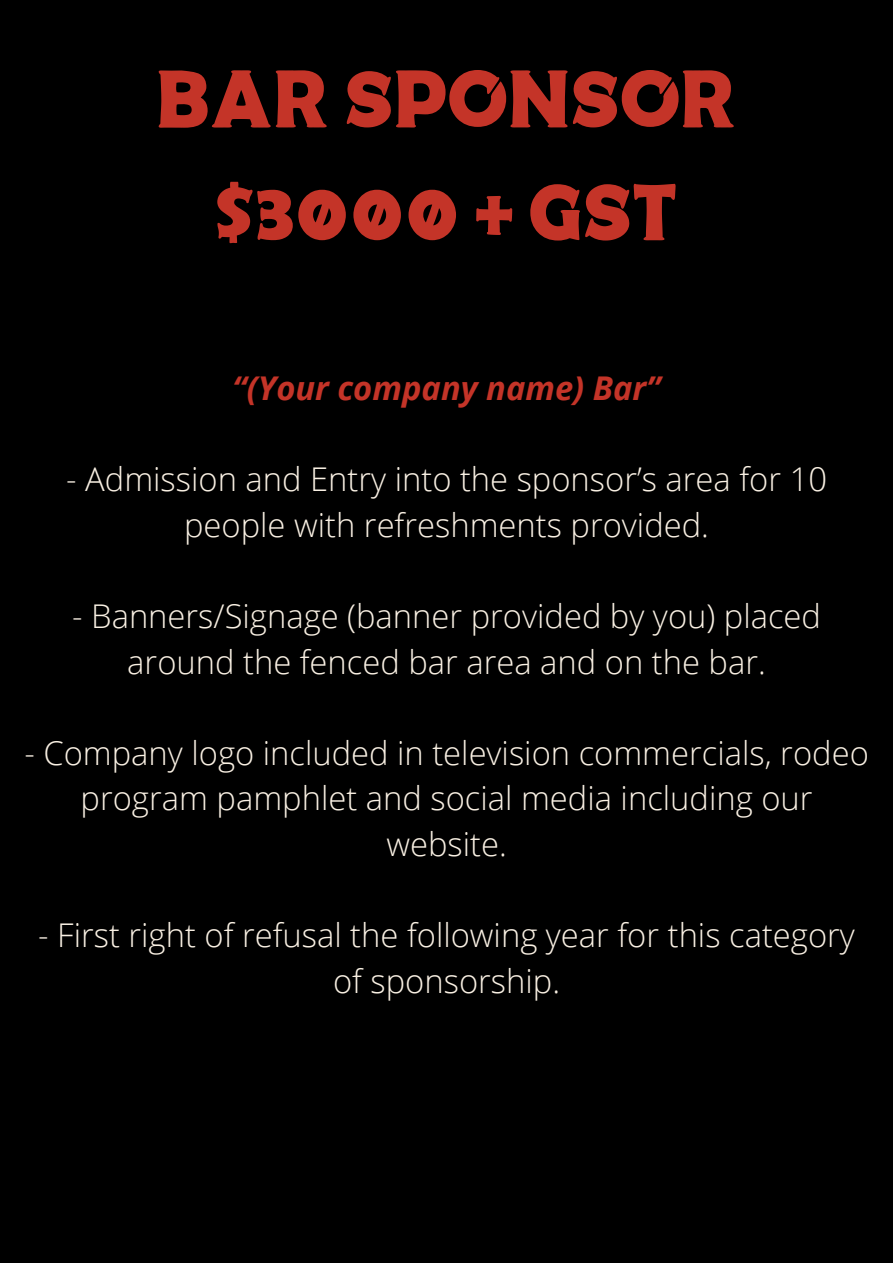
<style>
.page{position:relative;width:893px;height:1263px;background:#000}
.page>*{position:absolute;margin:0;border:0;box-sizing:border-box;transform-origin:0 0}
.t1{font:81px "Western Brother";color:#c43428}
.t2{font:300 32.7px/45.6px "Open Sans";color:#f9f0e3;text-align:center}
.t3{font:italic 700 32.7px "Open Sans";color:#c43428}
</style>
<div class="page">
<p class="t1" style="left:156px;top:45px;width:581px">BAR SPONSOR</p>
<p class="t1" style="left:215px;top:158px;width:463px">$3000 + GST</p>
<p class="t3" style="left:233px;top:365px;width:429px">“(Your company name) Bar”</p>
<p class="t2" style="left:66px;top:456px;width:762px">- Admission and Entry into the sponsor’s area for 10 people with refreshments provided.</p>
<p class="t2" style="left:72px;top:592px;width:750px">- Banners/Signage (banner provided by you) placed around the fenced bar area and on the bar.</p>
<p class="t2" style="left:24px;top:729px;width:846px">- Company logo included in television commercials, rodeo program pamphlet and social media including our website.</p>
<p class="t2" style="left:38px;top:911px;width:818px">- First right of refusal the following year for this category of sponsorship.</p>
</div>
